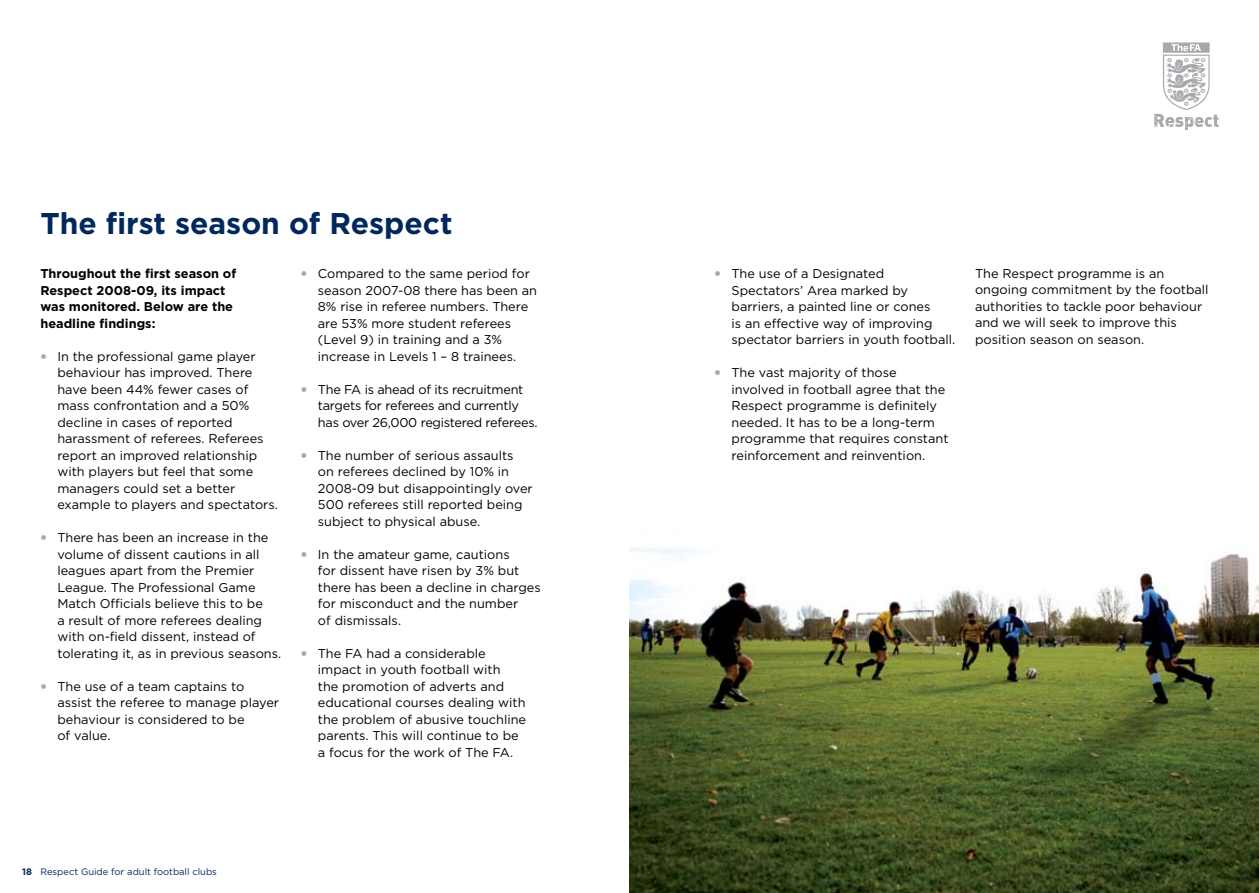
<style>
.page{position:relative;width:1259px;height:893px;background:#fff}
.page>*{position:absolute;margin:0;border:0;box-sizing:border-box;transform-origin:0 0}
.t1{font:700 30px "Gotham";color:#00285d}
.t2{font:12.75px/16.5px "Gotham";color:#000}
.t3{font:700 12.75px/16.5px "Gotham";color:#000}
.t4{font:12.75px/16.5px "Gotham";letter-spacing:-.02em;color:#000}
.t5{font:9.3px "Gotham";color:#00285d}
.s1{font-weight:900;color:#a7a9ac}
.s2{font-weight:700}
</style>
<div class="page">
<svg style="left:1154px;top:43px;width:64px;height:87px"></svg>
<img style="left:629px;top:548px;width:630px;height:345px">
<h1 class="t1" style="left:40px;top:205px;width:413px">The first season of Respect</h1>
<p class="t3" style="left:40px;top:265px;width:197px">Throughout the first season of<br>Respect 2008-09, its impact was monitored. Below are the headline findings:</p>
<p class="t2" style="left:57px;top:348px;width:222px;text-indent:-17px"><span class="s1">•</span> In the professional game player behaviour has improved. There have been 44% fewer cases of mass confrontation and a 50% decline in cases of reported harassment of referees. Referees report an improved relationship with players but feel that some managers could set a better example to players and spectators.</p>
<p class="t2" style="left:57px;top:529px;width:225px;text-indent:-17px"><span class="s1">•</span> There has been an increase in the volume of dissent cautions in all leagues apart from the Premier League. The Professional Game Match Officials believe this to be<br>a result of more referees dealing with on-field dissent, instead of tolerating it, as in previous seasons.</p>
<p class="t2" style="left:57px;top:678px;width:223px;text-indent:-17px"><span class="s1">•</span> The use of a team captains to assist the referee to manage player behaviour is considered to be<br>of value.</p>
<p class="t2" style="left:318px;top:265px;width:221px;text-indent:-17px"><span class="s1">•</span> Compared to the same period for season 2007-08 there has been an<br>8% rise in referee numbers. There are 53% more student referees (Level 9) in training and a 3% increase in Levels 1 – 8 trainees.</p>
<p class="t4" style="left:318px;top:381px;width:221px;text-indent:-17px"><span class="s1">•</span> The FA is ahead of its recruitment targets for referees and currently has over 26,000 registered referees.</p>
<p class="t2" style="left:318px;top:447px;width:216px;text-indent:-17px"><span class="s1">•</span> The number of serious assaults on referees declined by 10% in<br>2008-09 but disappointingly over<br>500 referees still reported being subject to physical abuse.</p>
<p class="t2" style="left:318px;top:546px;width:224px;text-indent:-17px"><span class="s1">•</span> In the amateur game, cautions<br>for dissent have risen by 3% but there has been a decline in charges for misconduct and the number<br>of dismissals.</p>
<p class="t2" style="left:318px;top:645px;width:210px;text-indent:-17px"><span class="s1">•</span> The FA had a considerable impact in youth football with<br>the promotion of adverts and educational courses dealing with the problem of abusive touchline parents. This will continue to be a focus for the work of The FA.</p>
<p class="t5" style="left:22px;top:866px;width:196px"><span class="s2">18</span> Respect Guide for adult football clubs</p>
<p class="t2" style="left:731px;top:265px;width:225px;text-indent:-17px"><span class="s1">•</span> The use of a Designated<br>Spectators’ Area marked by barriers, a painted line or cones<br>is an effective way of improving spectator barriers in youth football.</p>
<p class="t2" style="left:731px;top:364px;width:218px;text-indent:-17px"><span class="s1">•</span> The vast majority of those involved in football agree that the<br>Respect programme is definitely needed. It has to be a long-term programme that requires constant reinforcement and reinvention.</p>
<p class="t2" style="left:975px;top:265px;width:235px">The Respect programme is an ongoing commitment by the football authorities to tackle poor behaviour and we will seek to improve this position season on season.</p>
</div>
